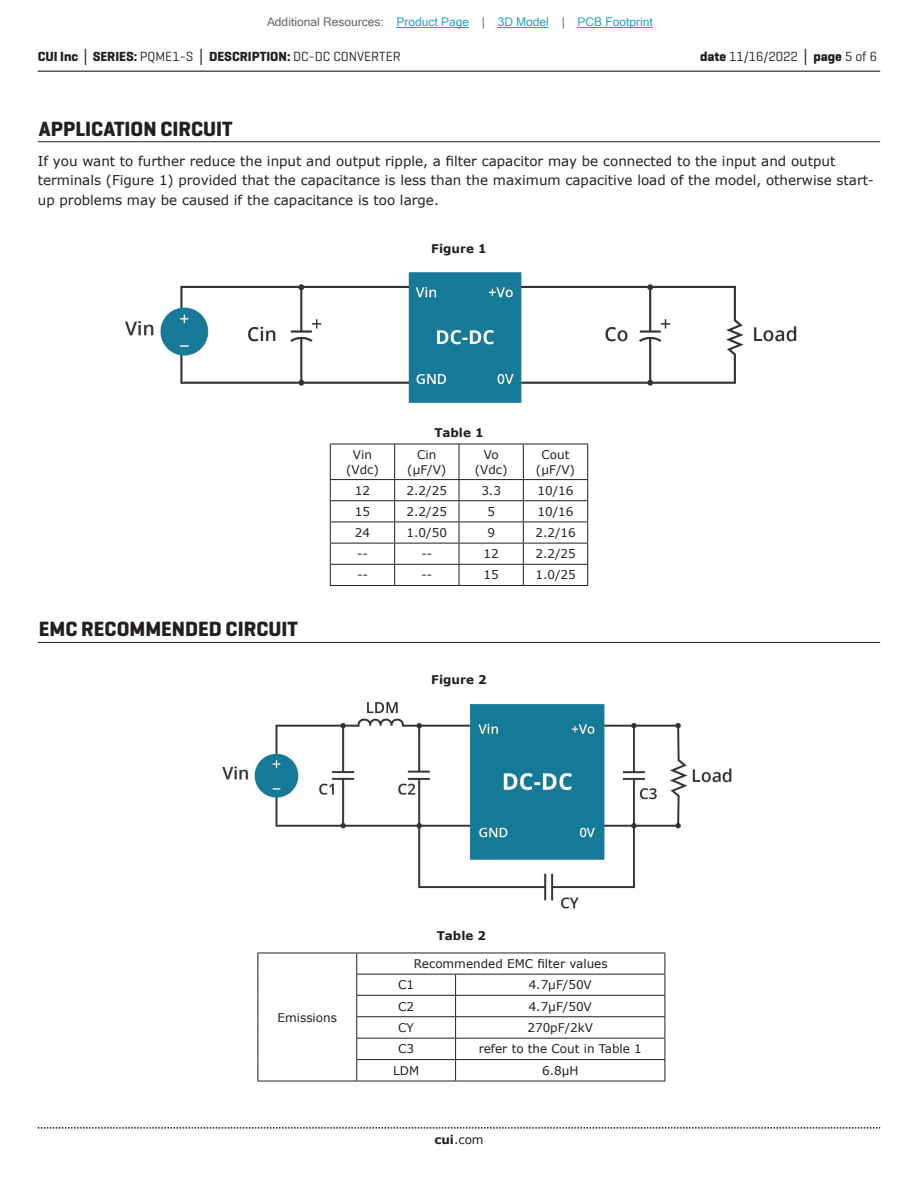
<style>
.page{position:relative;width:918px;height:1188px;background:#fff}
.page>*{position:absolute;margin:0;border:0;box-sizing:border-box;transform-origin:0 0}
.t1{font:700 21px "Geogrotesque";color:#231f20}
.t2{font:13.5px/19.5px "Verdana";color:#231f20}
.t3{font:700 13.5px "Geogrotesque";color:#231f20}
.t4{font:13.5px "Geogrotesque";color:#231f20}
.t5{font:12px/14.4px "Verdana";color:#231f20;text-align:center}
.t6{font:12px "Microsoft Sans Serif";color:#23a4c6}
.t7{font:700 12px "Verdana";color:#231f20}
.s1{color:#63676b}
.s2{font-family:"Verdana"}
.s3{font-weight:400}
.s4{font-weight:700}
.s5{font-family:"Verdana";font-weight:700}
</style>
<div class="page">
<hr style="left:38px;top:71px;width:842px;height:1px;background:#231f20">
<svg style="left:38px;top:1127px;width:842px;height:2px"></svg>
<hr style="left:38px;top:141px;width:842px;height:1px;background:#231f20">
<hr style="left:38px;top:642px;width:842px;height:1px;background:#231f20">
<hr style="left:257px;top:953px;width:100px;height:1px;background:#231f20">
<hr style="left:357px;top:953px;width:99px;height:1px;background:#231f20">
<hr style="left:456px;top:953px;width:209px;height:1px;background:#231f20">
<hr style="left:356px;top:974px;width:100px;height:1px;background:#231f20">
<hr style="left:456px;top:974px;width:209px;height:1px;background:#231f20">
<hr style="left:356px;top:995px;width:100px;height:1px;background:#231f20">
<hr style="left:456px;top:995px;width:209px;height:1px;background:#231f20">
<hr style="left:356px;top:1016px;width:100px;height:1px;background:#231f20">
<hr style="left:456px;top:1016px;width:209px;height:1px;background:#231f20">
<hr style="left:356px;top:1038px;width:100px;height:1px;background:#231f20">
<hr style="left:456px;top:1038px;width:209px;height:1px;background:#231f20">
<svg style="left:257px;top:953px;width:1px;height:128px"></svg>
<hr style="left:356px;top:1059px;width:100px;height:1px;background:#231f20">
<svg style="left:356px;top:953px;width:1px;height:128px"></svg>
<hr style="left:456px;top:1059px;width:209px;height:1px;background:#231f20">
<svg style="left:455px;top:975px;width:1px;height:106px"></svg>
<svg style="left:665px;top:953px;width:1px;height:128px"></svg>
<hr style="left:257px;top:1081px;width:100px;height:1px;background:#231f20">
<hr style="left:357px;top:1081px;width:99px;height:1px;background:#231f20">
<hr style="left:456px;top:1081px;width:209px;height:1px;background:#231f20">
<hr style="left:330px;top:444px;width:65px;height:1px;background:#231f20">
<hr style="left:330px;top:444px;width:1px;height:35px;background:#231f20">
<hr style="left:395px;top:444px;width:64px;height:1px;background:#231f20">
<hr style="left:394px;top:444px;width:1px;height:35px;background:#231f20">
<hr style="left:459px;top:444px;width:64px;height:1px;background:#231f20">
<hr style="left:459px;top:444px;width:1px;height:35px;background:#231f20">
<hr style="left:523px;top:444px;width:65px;height:1px;background:#231f20">
<hr style="left:523px;top:444px;width:1px;height:35px;background:#231f20">
<hr style="left:587px;top:444px;width:1px;height:35px;background:#231f20">
<hr style="left:330px;top:479px;width:65px;height:1px;background:#231f20">
<hr style="left:395px;top:479px;width:64px;height:1px;background:#231f20">
<hr style="left:459px;top:479px;width:64px;height:1px;background:#231f20">
<hr style="left:523px;top:479px;width:65px;height:1px;background:#231f20">
<hr style="left:330px;top:500px;width:65px;height:1px;background:#231f20">
<hr style="left:395px;top:500px;width:64px;height:1px;background:#231f20">
<hr style="left:459px;top:500px;width:64px;height:1px;background:#231f20">
<hr style="left:523px;top:500px;width:65px;height:1px;background:#231f20">
<hr style="left:330px;top:522px;width:65px;height:1px;background:#231f20">
<hr style="left:395px;top:522px;width:64px;height:1px;background:#231f20">
<hr style="left:459px;top:522px;width:64px;height:1px;background:#231f20">
<hr style="left:523px;top:522px;width:65px;height:1px;background:#231f20">
<hr style="left:330px;top:543px;width:65px;height:1px;background:#231f20">
<hr style="left:395px;top:543px;width:64px;height:1px;background:#231f20">
<hr style="left:459px;top:543px;width:64px;height:1px;background:#231f20">
<hr style="left:523px;top:543px;width:65px;height:1px;background:#231f20">
<hr style="left:330px;top:564px;width:65px;height:1px;background:#231f20">
<svg style="left:330px;top:480px;width:1px;height:105px"></svg>
<hr style="left:395px;top:564px;width:64px;height:1px;background:#231f20">
<svg style="left:394px;top:480px;width:1px;height:105px"></svg>
<hr style="left:459px;top:564px;width:64px;height:1px;background:#231f20">
<svg style="left:459px;top:480px;width:1px;height:105px"></svg>
<hr style="left:523px;top:564px;width:65px;height:1px;background:#231f20">
<svg style="left:523px;top:480px;width:1px;height:105px"></svg>
<svg style="left:587px;top:480px;width:1px;height:105px"></svg>
<hr style="left:330px;top:585px;width:65px;height:1px;background:#231f20">
<hr style="left:395px;top:585px;width:64px;height:1px;background:#231f20">
<hr style="left:459px;top:585px;width:64px;height:1px;background:#231f20">
<hr style="left:523px;top:585px;width:65px;height:1px;background:#231f20">
<img style="left:126px;top:272px;width:671px;height:130px">
<img style="left:222px;top:702px;width:510px;height:207px">
<hr style="left:397px;top:27px;width:72px;height:1px;background:#23a4c6">
<hr style="left:498px;top:27px;width:51px;height:1px;background:#23a4c6">
<hr style="left:578px;top:27px;width:75px;height:1px;background:#23a4c6">
<p class="t6" style="left:267px;top:15px;width:387px"><span class="s1">Additional Resources:</span> Product Page <span class="s1">|</span> 3D Model <span class="s1">|</span> PCB Footprint</p>
<p class="t3" style="left:38px;top:48px;width:364px">CUI Inc <span class="s2">│</span> SERIES: <span class="s3">PQME1-S</span> <span class="s2">│</span> DESCRIPTION: <span class="s3">DC-DC CONVERTER</span></p>
<p class="t4" style="left:700px;top:48px;width:179px"><span class="s4">date</span> 11/16/2022 <span class="s5">│</span> <span class="s4">page</span> 5 of 6</p>
<h1 class="t1" style="left:39px;top:116px;width:195px">APPLICATION CIRCUIT</h1>
<p class="t2" style="left:38px;top:151px;width:838px">If you want to further reduce the input and output ripple, a filter capacitor may be connected to the input and output terminals (Figure 1) provided that the capacitance is less than the maximum capacitive load of the model, otherwise start&shy;up problems may be caused if the capacitance is too large.</p>
<p class="t7" style="left:431px;top:240px;width:57px">Figure 1</p>
<p class="t7" style="left:434px;top:424px;width:51px">Table 1</p>
<h1 class="t1" style="left:39px;top:616px;width:261px">EMC RECOMMENDED CIRCUIT</h1>
<p class="t5" style="left:346px;top:448px;width:34px">Vin (Vdc)</p>
<p class="t5" style="left:407px;top:448px;width:41px">Cin (μF/V)</p>
<p class="t5" style="left:475px;top:448px;width:34px">Vo (Vdc)</p>
<p class="t5" style="left:536px;top:448px;width:41px">Cout (μF/V)</p>
<p class="t5" style="left:355px;top:483px;width:17px">12</p>
<p class="t5" style="left:407px;top:483px;width:42px">2.2/25</p>
<p class="t5" style="left:481px;top:483px;width:21px">3.3</p>
<p class="t5" style="left:538px;top:483px;width:37px">10/16</p>
<p class="t5" style="left:355px;top:504px;width:17px">15</p>
<p class="t5" style="left:407px;top:504px;width:42px">2.2/25</p>
<p class="t5" style="left:487px;top:504px;width:9px">5</p>
<p class="t5" style="left:538px;top:504px;width:37px">10/16</p>
<p class="t5" style="left:355px;top:525px;width:17px">24</p>
<p class="t5" style="left:407px;top:525px;width:42px">1.0/50</p>
<p class="t5" style="left:487px;top:525px;width:9px">9</p>
<p class="t5" style="left:535px;top:525px;width:42px">2.2/16</p>
<p class="t5" style="left:357px;top:547px;width:12px">--</p>
<p class="t5" style="left:421px;top:547px;width:12px">--</p>
<p class="t5" style="left:484px;top:547px;width:17px">12</p>
<p class="t5" style="left:535px;top:547px;width:42px">2.2/25</p>
<p class="t5" style="left:357px;top:568px;width:12px">--</p>
<p class="t5" style="left:421px;top:568px;width:12px">--</p>
<p class="t5" style="left:484px;top:568px;width:17px">15</p>
<p class="t5" style="left:535px;top:568px;width:42px">1.0/25</p>
<p class="t7" style="left:431px;top:671px;width:57px">Figure 2</p>
<p class="t5" style="left:278px;top:1010px;width:61px">Emissions</p>
<p class="t7" style="left:437px;top:927px;width:51px">Table 2</p>
<p class="t5" style="left:398px;top:953px;width:211px;line-height:21.1px;text-align:left;text-indent:16px">Recommended EMC filter values<br>C1</p>
<p class="t5" style="left:529px;top:978px;width:65px">4.7µF/50V</p>
<p class="t5" style="left:398px;top:999px;width:18px">C2</p>
<p class="t5" style="left:529px;top:999px;width:65px">4.7µF/50V</p>
<p class="t5" style="left:398px;top:1020px;width:17px">CY</p>
<p class="t5" style="left:527px;top:1020px;width:67px">270pF/2kV</p>
<p class="t5" style="left:398px;top:1042px;width:18px">C3</p>
<p class="t5" style="left:479px;top:1042px;width:165px">refer to the Cout in Table 1</p>
<p class="t5" style="left:393px;top:1063px;width:28px">LDM</p>
<p class="t5" style="left:542px;top:1063px;width:38px">6.8µH</p>
<p class="t5" style="left:434px;top:1132px;width:51px"><span class="s4">cui</span>.com</p>
</div>
